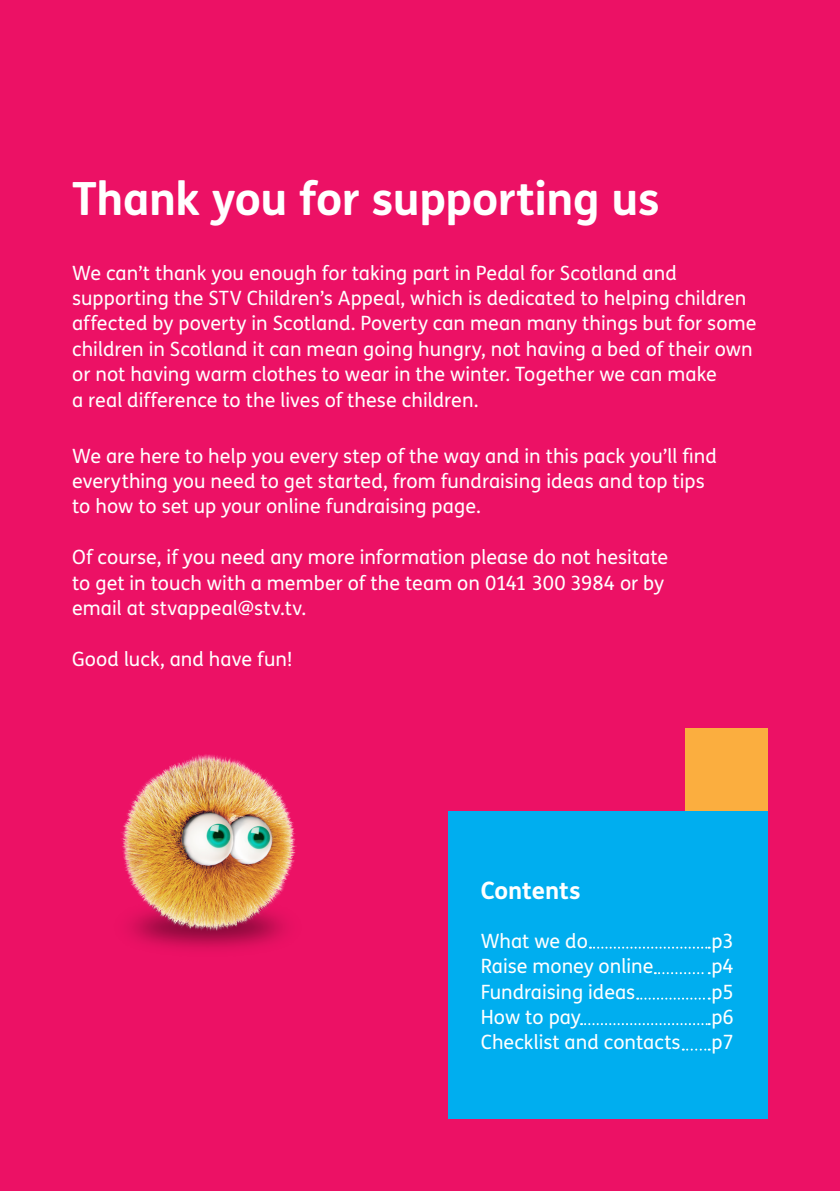
<style>
.page{position:relative;width:840px;height:1191px;background:#fff}
.page>*{position:absolute;margin:0;border:0;box-sizing:border-box;transform-origin:0 0}
.t1{font:700 45.8px "FS Me";letter-spacing:-.01em;color:#fff}
.t2{font:700 24px "FS Me";color:#fff}
.t3{font:19.6px/25.4px "FS Me";color:#fff}
</style>
<div class="page">
<div style="left:0;top:0;width:839px;height:1191px;background:#ec1165"></div>
<div style="left:448px;top:811px;width:319px;height:308px;background:#00aeef"></div>
<svg style="left:589px;top:946px;width:120px;height:2px"></svg>
<svg style="left:654px;top:972px;width:55px;height:2px"></svg>
<svg style="left:637px;top:997px;width:72px;height:2px"></svg>
<svg style="left:580px;top:1023px;width:129px;height:2px"></svg>
<svg style="left:682px;top:1048px;width:27px;height:2px"></svg>
<div style="left:684px;top:728px;width:83px;height:83px;background:#fbae3f"></div>
<img style="left:121px;top:754px;width:176px;height:195px">
<p class="t1" style="left:72px;top:170px;width:588px">Thank you for supporting us</p>
<p class="t3" style="left:72px;top:260px;width:685px">We can’t thank you enough for taking part in Pedal for Scotland and supporting the STV Children’s Appeal, which is dedicated to helping children affected by poverty in Scotland. Poverty can mean many things but for some children in Scotland it can mean going hungry, not having a bed of their own or not having warm clothes to wear in the winter. Together we can make<br>a real difference to the lives of these children.</p>
<p class="t3" style="left:72px;top:443px;width:645px">We are here to help you every step of the way and in this pack you’ll find everything you need to get started, from fundraising ideas and top tips to how to set up your online fundraising page.</p>
<p class="t3" style="left:72px;top:545px;width:597px">Of course, if you need any more information please do not hesitate to get in touch with a member of the team on 0141 300 3984 or by email at stvappeal@stv.tv.</p>
<p class="t3" style="left:72px;top:647px;width:222px">Good luck, and have fun!</p>
<p class="t2" style="left:480px;top:875px;width:101px">Contents</p>
<p class="t3" style="left:480px;top:928px;width:108px">What we do</p>
<p class="t3" style="left:480px;top:954px;width:174px">Raise money online</p>
<p class="t3" style="left:480px;top:979px;width:156px">Fundraising ideas</p>
<p class="t3" style="left:480px;top:1004px;width:101px">How to pay</p>
<p class="t3" style="left:480px;top:1030px;width:201px">Checklist and contacts</p>
<p class="t3" style="left:711px;top:928px;width:24px">p3</p>
<p class="t3" style="left:711px;top:954px;width:24px">p4</p>
<p class="t3" style="left:711px;top:979px;width:24px">p5</p>
<p class="t3" style="left:711px;top:1004px;width:24px">p6</p>
<p class="t3" style="left:711px;top:1030px;width:24px">p7</p>
</div>
